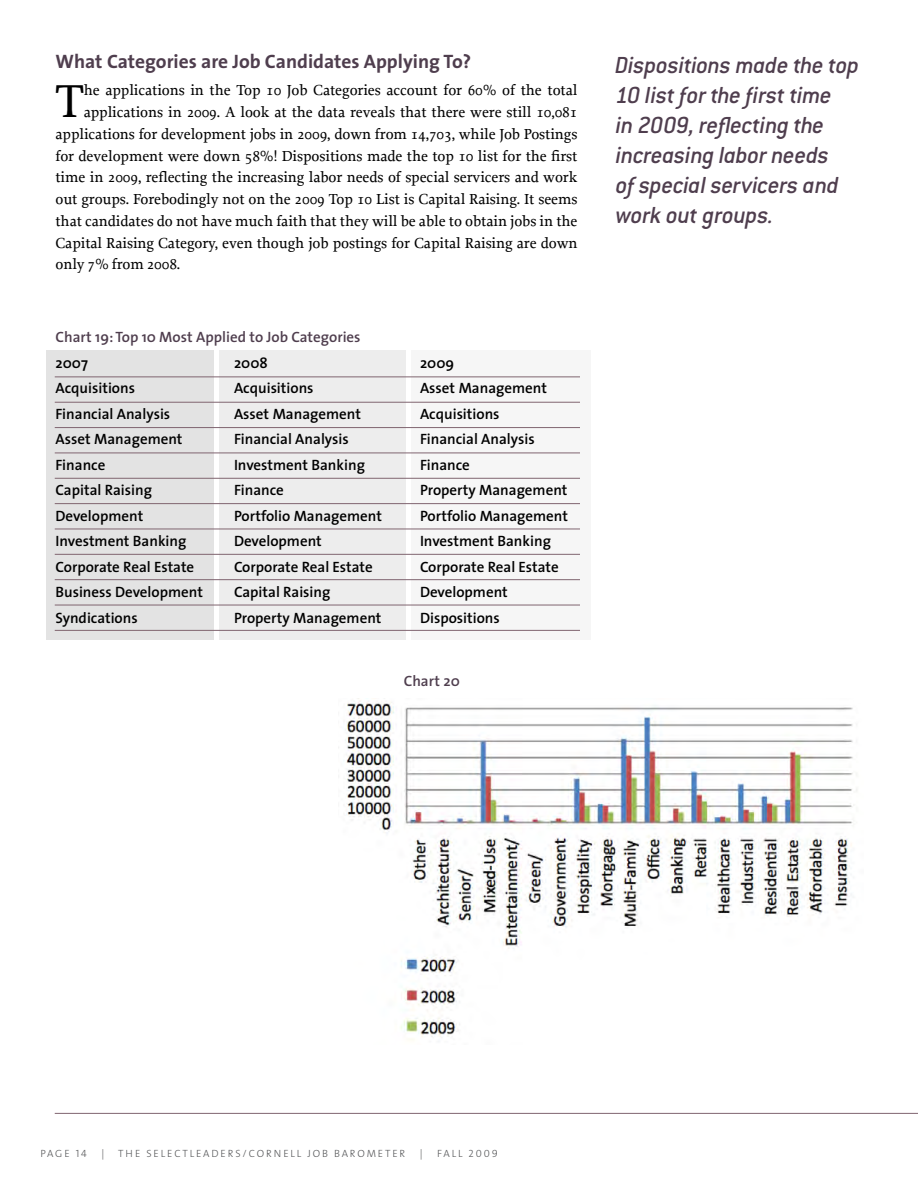
<style>
.page{position:relative;width:918px;height:1188px;background:#fff}
.page>*{position:absolute;margin:0;border:0;box-sizing:border-box;transform-origin:0 0}
.t1{font:500 48.6px "Proforma";color:#000}
.t2{font:italic 500 25.5px/30px "Conduit ITC";letter-spacing:-.015em;color:#4f3e4e}
.t3{font:700 19.5px "The Sans";color:#4f3e4e}
.t4{font:500 15.3px "Proforma";letter-spacing:-.005em;color:#000}
.t5{font:600 15px "The Sans";color:#000}
.t6{font:600 15px "The Sans";color:#4f3e4e}
.t7{font:10.5px "The Sans Light Caps";letter-spacing:.18em;color:#58595b}
</style>
<div class="page">
<div style="left:46px;top:350px;width:168px;height:289px;background:#e3e3e3"></div>
<div style="left:411px;top:350px;width:180px;height:289px;background:#f6f6f6"></div>
<div style="left:220px;top:350px;width:186px;height:289px;background:#ededed"></div>
<hr style="left:55px;top:1113px;width:863px;height:1px;background:#806570">
<hr style="left:55px;top:376px;width:525px;height:1px;background:#806570">
<hr style="left:55px;top:402px;width:525px;height:1px;background:#806570">
<hr style="left:55px;top:427px;width:525px;height:1px;background:#806570">
<hr style="left:55px;top:453px;width:525px;height:1px;background:#806570">
<hr style="left:55px;top:478px;width:525px;height:1px;background:#806570">
<hr style="left:55px;top:503px;width:525px;height:1px;background:#806570">
<hr style="left:55px;top:529px;width:525px;height:1px;background:#806570">
<hr style="left:55px;top:554px;width:525px;height:1px;background:#806570">
<hr style="left:55px;top:579px;width:525px;height:1px;background:#806570">
<hr style="left:55px;top:605px;width:525px;height:1px;background:#806570">
<hr style="left:55px;top:630px;width:525px;height:1px;background:#806570">
<img style="left:345px;top:700px;width:512px;height:340px">
<p class="t3" style="left:56px;top:45px;width:417px">What Categories are Job Candidates Applying To?</p>
<h1 class="t1" style="left:56px;top:71px;width:30px">T</h1>
<p class="t4" style="left:84px;top:81px;width:495px">he applications in the Top 10 Job Categories account for 60% of the total</p>
<p class="t4" style="left:84px;top:103px;width:495px">applications in 2009. A look at the data reveals that there were still 10,081</p>
<p class="t4" style="left:56px;top:124px;width:524px">applications for development jobs in 2009, down from 14,703, while Job Postings</p>
<p class="t4" style="left:56px;top:146px;width:523px">for development were down 58%! Dispositions made the top 10 list for the first</p>
<p class="t4" style="left:56px;top:168px;width:523px">time in 2009, reflecting the increasing labor needs of special servicers and work</p>
<p class="t4" style="left:56px;top:190px;width:524px">out groups. Forebodingly not on the 2009 Top 10 List is Capital Raising. It seems</p>
<p class="t4" style="left:56px;top:211px;width:524px">that candidates do not have much faith that they will be able to obtain jobs in the</p>
<p class="t4" style="left:56px;top:233px;width:524px">Capital Raising Category, even though job postings for Capital Raising are down</p>
<p class="t4" style="left:56px;top:255px;width:126px">only 7% from 2008.</p>
<p class="t6" style="left:56px;top:324px;width:307px">Chart 19: Top 10 Most Applied to Job Categories</p>
<p class="t5" style="left:56px;top:350px;width:34px">2007</p>
<p class="t5" style="left:234px;top:350px;width:35px">2008</p>
<p class="t5" style="left:420px;top:350px;width:36px">2009</p>
<p class="t5" style="left:56px;top:375px;width:81px">Acquisitions</p>
<p class="t5" style="left:234px;top:375px;width:81px">Acquisitions</p>
<p class="t5" style="left:420px;top:375px;width:129px">Asset Management</p>
<p class="t5" style="left:56px;top:401px;width:116px">Financial Analysis</p>
<p class="t5" style="left:234px;top:401px;width:129px">Asset Management</p>
<p class="t5" style="left:420px;top:401px;width:81px">Acquisitions</p>
<p class="t5" style="left:56px;top:426px;width:129px">Asset Management</p>
<p class="t5" style="left:234px;top:426px;width:116px">Financial Analysis</p>
<p class="t5" style="left:420px;top:426px;width:116px">Financial Analysis</p>
<p class="t5" style="left:56px;top:452px;width:51px">Finance</p>
<p class="t5" style="left:234px;top:452px;width:133px">Investment Banking</p>
<p class="t5" style="left:420px;top:452px;width:51px">Finance</p>
<p class="t5" style="left:56px;top:477px;width:98px">Capital Raising</p>
<p class="t5" style="left:234px;top:477px;width:51px">Finance</p>
<p class="t5" style="left:420px;top:477px;width:149px">Property Management</p>
<p class="t5" style="left:56px;top:503px;width:89px">Development</p>
<p class="t5" style="left:234px;top:503px;width:150px">Portfolio Management</p>
<p class="t5" style="left:420px;top:503px;width:150px">Portfolio Management</p>
<p class="t5" style="left:56px;top:528px;width:133px">Investment Banking</p>
<p class="t5" style="left:234px;top:528px;width:89px">Development</p>
<p class="t5" style="left:420px;top:528px;width:133px">Investment Banking</p>
<p class="t5" style="left:56px;top:554px;width:140px">Corporate Real Estate</p>
<p class="t5" style="left:234px;top:554px;width:140px">Corporate Real Estate</p>
<p class="t5" style="left:420px;top:554px;width:140px">Corporate Real Estate</p>
<p class="t5" style="left:56px;top:579px;width:149px">Business Development</p>
<p class="t5" style="left:234px;top:579px;width:98px">Capital Raising</p>
<p class="t5" style="left:420px;top:579px;width:89px">Development</p>
<p class="t5" style="left:56px;top:605px;width:84px">Syndications</p>
<p class="t5" style="left:234px;top:605px;width:149px">Property Management</p>
<p class="t5" style="left:420px;top:605px;width:81px">Dispositions</p>
<p class="t6" style="left:404px;top:668px;width:58px">Chart 20</p>
<h2 class="t2" style="left:615px;top:50px;width:246px">Dispositions made the top<br>10 list for the first time<br>in 2009, reflecting the increasing labor needs<br>of special servicers and work out groups.</h2>
<p class="t7" style="left:40px;top:1144px;width:48px">PAGE 14</p>
<p class="t7" style="left:101px;top:1144px;width:4px">|</p>
<p class="t7" style="left:118px;top:1144px;width:289px">THE SELECTLEADERS/CORNELL JOB BAROMETER</p>
<p class="t7" style="left:420px;top:1144px;width:4px">|</p>
<p class="t7" style="left:437px;top:1144px;width:62px">FALL 2009</p>
</div>
